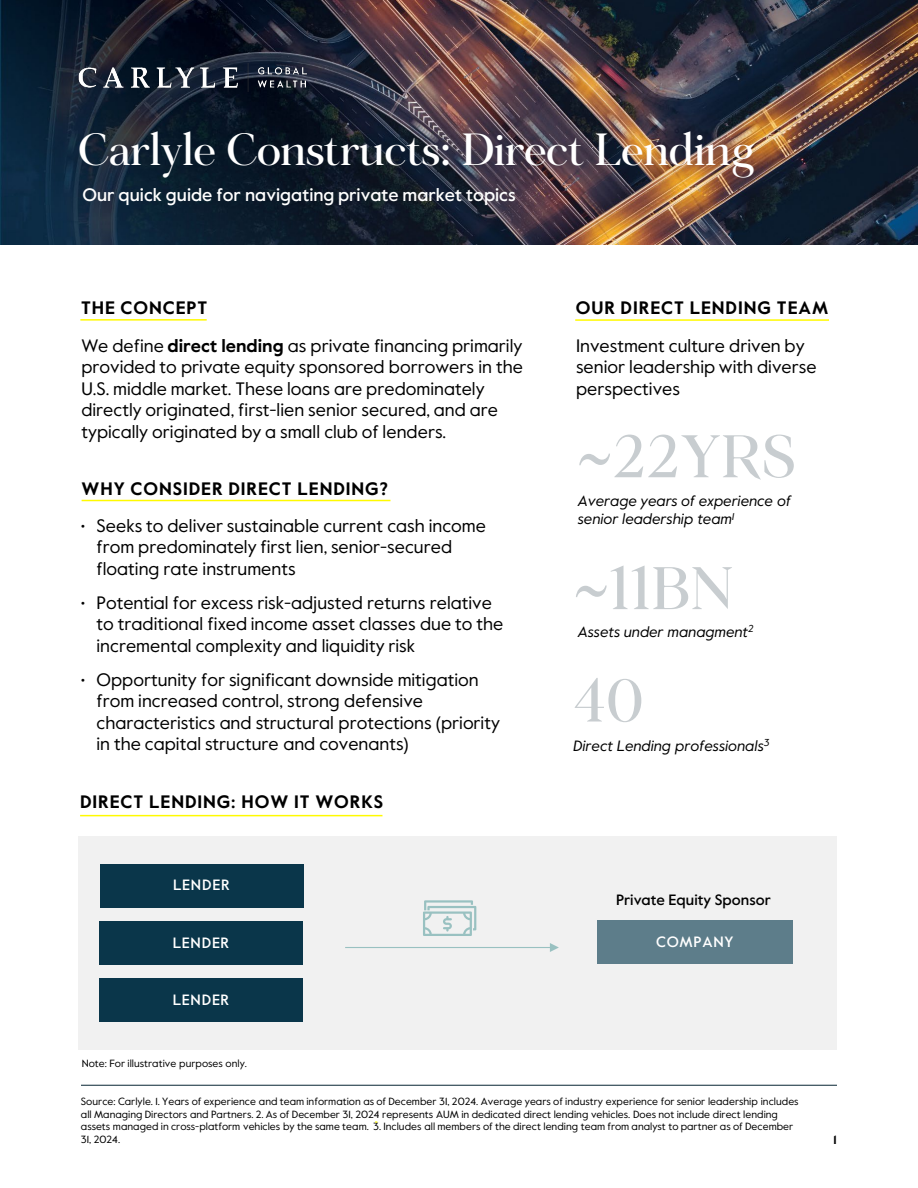
<style>
.page{position:relative;width:918px;height:1188px;background:#fff}
.page>*{position:absolute;margin:0;border:0;box-sizing:border-box;transform-origin:0 0}
.t1{font:60px "Fortescue Pro Display";color:#c8cdd0}
.t2{font:45px "Fortescue Pro Display";letter-spacing:-.015em;color:#fff}
.t3{font:18px/21.6px "Value Sans Pro";color:#000}
.t4{font:700 18px "Value Sans Pro";letter-spacing:.05em;color:#000}
.t5{font:500 18px "Value Sans Pro";color:#fff}
.t6{font:italic 15px/18px "Value Sans Pro";color:#000}
.t7{font:500 15px "Value Sans Pro";letter-spacing:.045em;color:#fff}
.t8{font:500 15px "Value Sans Pro";color:#000}
.t9{font:700 12px "Value Sans Pro";color:#000}
.t10{font:10.5px/12.6px "Value Sans Pro";letter-spacing:.005em;color:#000}
.s1{font-weight:700}
</style>
<div class="page">
<img style="left:0;top:0;width:918px;height:244px">
<img style="left:78px;top:62px;width:230px;height:32px">
<hr style="left:81px;top:1085px;width:756px;height:1px;background:#072533">
<hr style="left:80px;top:319px;width:127px;height:2px;background:#fffa00">
<hr style="left:82px;top:500px;width:308px;height:1px;background:#fffa00">
<hr style="left:80px;top:815px;width:302px;height:1px;background:#fffa00">
<div style="left:78px;top:836px;width:759px;height:214px;background:#f1f1f1"></div>
<div style="left:100px;top:864px;width:204px;height:43px;background:#0a364a"></div>
<div style="left:598px;top:920px;width:195px;height:44px;background:#5d7d8a"></div>
<div style="left:100px;top:921px;width:203px;height:44px;background:#0a364a"></div>
<div style="left:100px;top:979px;width:203px;height:43px;background:#0a364a"></div>
<hr style="left:345px;top:947px;width:206px;height:1px;background:#99c1c1">
<svg style="left:550px;top:943px;width:9px;height:9px"></svg>
<svg style="left:423px;top:900px;width:53px;height:36px"></svg>
<hr style="left:575px;top:319px;width:254px;height:2px;background:#fffa00">
<h1 class="t2" style="left:78px;top:122px;width:679px">Carlyle Constructs: Direct Lending</h1>
<p class="t5" style="left:82px;top:184px;width:435px">Our quick guide for navigating private market topics</p>
<p class="t4" style="left:81px;top:297px;width:128px">THE CONCEPT</p>
<p class="t3" style="left:81px;top:335px;width:443px">We define <span class="s1">direct lending</span> as private financing primarily provided to private equity sponsored borrowers in the U.S. middle market. These loans are predominately directly originated, first-lien senior secured, and are typically originated by a small club of lenders.</p>
<p class="t4" style="left:82px;top:477px;width:308px">WHY CONSIDER DIRECT LENDING?</p>
<p class="t3" style="left:97px;top:515px;width:391px;text-indent:-16px">• Seeks to deliver sustainable current cash income from predominately first lien, senior-secured floating rate instruments</p>
<p class="t3" style="left:97px;top:592px;width:408px;text-indent:-16px">• Potential for excess risk-adjusted returns relative to traditional fixed income asset classes due to the incremental complexity and liquidity risk</p>
<p class="t3" style="left:97px;top:669px;width:405px;text-indent:-16px">• Opportunity for significant downside mitigation from increased control, strong defensive characteristics and structural protections (priority in the capital structure and covenants)</p>
<p class="t4" style="left:80px;top:791px;width:305px">DIRECT LENDING: HOW IT WORKS</p>
<p class="t7" style="left:173px;top:876px;width:58px">LENDER</p>
<p class="t4" style="left:576px;top:297px;width:254px">OUR DIRECT LENDING TEAM</p>
<p class="t3" style="left:576px;top:335px;width:242px">Investment culture driven by senior leadership with diverse perspectives</p>
<p class="t1" style="left:577px;top:420px;width:221px">~22YRS</p>
<p class="t6" style="left:578px;top:492px;width:215px">Average years of experience of senior leadership team<sup>1</sup></p>
<p class="t1" style="left:573px;top:552px;width:162px">~11BN</p>
<p class="t6" style="left:578px;top:623px;width:178px">Assets under managment<sup>2</sup></p>
<p class="t1" style="left:573px;top:664px;width:71px">40</p>
<p class="t6" style="left:573px;top:737px;width:198px">Direct Lending professionals<sup>3</sup></p>
<p class="t8" style="left:616px;top:891px;width:156px">Private Equity Sponsor</p>
<p class="t7" style="left:173px;top:934px;width:58px">LENDER</p>
<p class="t7" style="left:656px;top:933px;width:79px">COMPANY</p>
<p class="t7" style="left:173px;top:991px;width:58px">LENDER</p>
<p class="t10" style="left:82px;top:1058px;width:167px">Note: For illustrative purposes only.</p>
<p class="t10" style="left:81px;top:1095px;width:719px">Source: Carlyle. 1. Years of experience and team information as of December 31, 2024. Average years of industry experience for senior leadership includes all Managing Directors and Partners. 2. As of December 31, 2024 represents AUM in dedicated direct lending vehicles. Does not include direct lending assets managed in cross-platform vehicles by the same team. 3. Includes all members of the direct lending team from analyst to partner as of December 31, 2024.</p>
<p class="t9" style="left:834px;top:1133px;width:5px">1</p>
</div>
